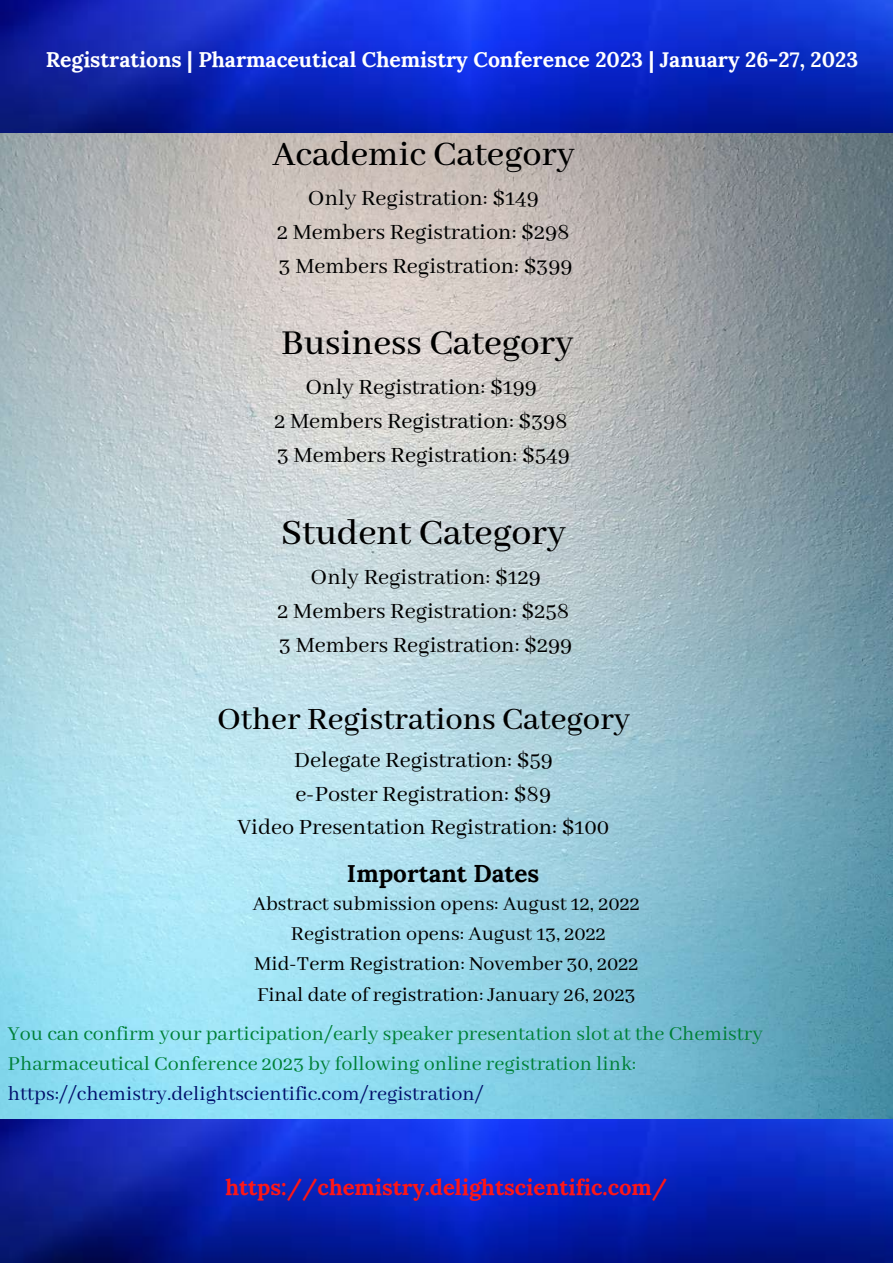
<style>
.page{position:relative;width:893px;height:1264px;background:#fff}
.page>*{position:absolute;margin:0;border:0;box-sizing:border-box;transform-origin:0 0}
.t1{font:500 39.75px "Abhaya Libre";color:#000}
.t2{font:500 39px "Abhaya Libre";color:#000}
.t3{font:500 38.25px "Abhaya Libre";color:#000}
.t4{font:500 34.65px "Abhaya Libre";color:#000}
.t5{font:24.3px/33.6px "Abhaya Libre";color:#000;text-align:center}
.t6{font:700 24.3px "Lora";color:#000}
.t7{font:22.05px/30.3px "Abhaya Libre";color:#000;text-align:center}
.t8{font:22.05px/30.3px "Abhaya Libre";color:#008037}
.t9{font:22.05px "Abhaya Libre";color:#010f6b}
.t10{font:700 22.05px "Lora";color:#ff1616}
.t11{font:700 21.15px "Lora";color:#fff}
</style>
<div class="page">
<img style="left:0;top:133px;width:892px;height:986px">
<img style="left:0;top:1119px;width:892px;height:143px">
<img style="left:0;top:0;width:892px;height:133px">
<p class="t11" style="left:46px;top:46px;width:814px">Registrations | Pharmaceutical Chemistry Conference 2023 | January 26-27, 2023</p>
<h3 class="t3" style="left:272px;top:133px;width:304px">Academic Category</h3>
<p class="t5" style="left:277px;top:182px;width:297px">Only Registration: $149<br>2 Members Registration: $298<br>3 Members Registration: $399</p>
<h2 class="t2" style="left:281px;top:321px;width:294px">Business Category</h2>
<p class="t5" style="left:274px;top:371px;width:297px">Only Registration: $199<br>2 Members Registration: $398<br>3 Members Registration: $549</p>
<h1 class="t1" style="left:281px;top:510px;width:286px">Student Category</h1>
<p class="t5" style="left:277px;top:561px;width:296px">Only Registration: $129<br>2 Members Registration: $258<br>3 Members Registration: $299</p>
<h3 class="t4" style="left:217px;top:699px;width:414px">Other Registrations Category</h3>
<p class="t5" style="left:237px;top:744px;width:373px">Delegate Registration: $59<br>e-Poster Registration: $89<br>Video Presentation Registration: $100</p>
<p class="t6" style="left:347px;top:857px;width:194px">Important Dates</p>
<p class="t7" style="left:253px;top:889px;width:388px">Abstract submission opens: August 12, 2022<br>Registration opens: August 13, 2022<br>Mid-Term Registration: November 30, 2022<br>Final date of registration: January 26, 2023</p>
<p class="t8" style="left:8px;top:1019px;width:756px">You can confirm your participation/early speaker presentation slot at the Chemistry<br>Pharmaceutical Conference 2023 by following online registration link:</p>
<p class="t9" style="left:8px;top:1081px;width:477px">https://chemistry.delightscientific.com/registration/</p>
<p class="t10" style="left:225px;top:1172px;width:443px">https://chemistry.delightscientific.com/</p>
</div>
